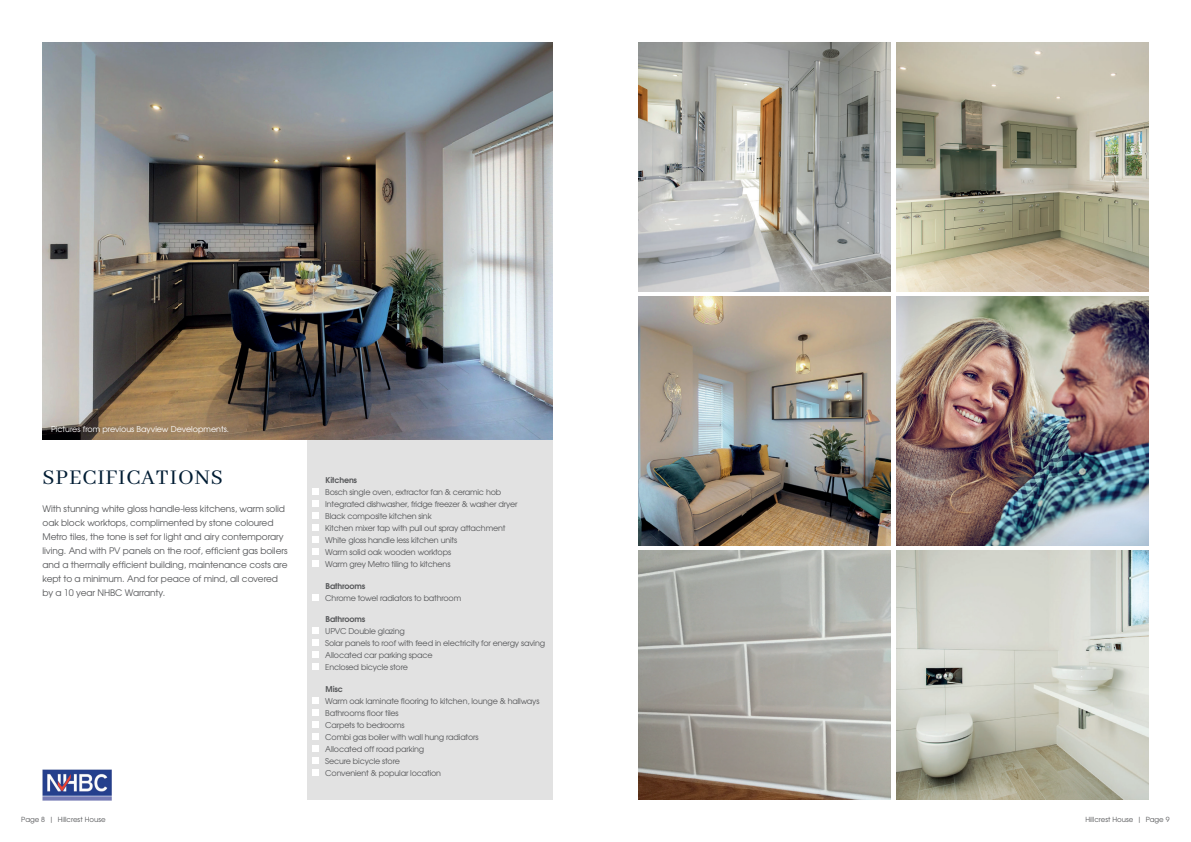
<style>
.page{position:relative;width:1191px;height:842px;background:#fff}
.page>*{position:absolute;margin:0;border:0;box-sizing:border-box;transform-origin:0 0}
.t1{font:23px "Abhaya Libre";letter-spacing:.04em;color:#001c33}
.t2{font:9px/14px "Te X Gyre Adventor";letter-spacing:-.01em;color:#57585a}
.t3{font:8px/12px "Te X Gyre Adventor";letter-spacing:-.02em;color:#57585a}
.t4{font:8px "Te X Gyre Adventor";color:#fff}
.t5{font:700 8px "Te X Gyre Adventor";letter-spacing:-.02em;color:#57585a}
.t6{font:7px "Te X Gyre Adventor";color:#57585a}
</style>
<div class="page">
<div style="left:308px;top:439px;width:245px;height:360px;background:#e2e2e2"></div>
<div style="left:313px;top:488px;width:6px;height:7px;background:#fff"></div>
<div style="left:313px;top:500px;width:6px;height:7px;background:#fff"></div>
<div style="left:313px;top:512px;width:6px;height:7px;background:#fff"></div>
<div style="left:313px;top:524px;width:6px;height:7px;background:#fff"></div>
<div style="left:313px;top:536px;width:6px;height:7px;background:#fff"></div>
<div style="left:313px;top:548px;width:6px;height:7px;background:#fff"></div>
<div style="left:313px;top:560px;width:6px;height:7px;background:#fff"></div>
<div style="left:313px;top:594px;width:6px;height:7px;background:#fff"></div>
<svg style="left:313px;top:628px;width:6px;height:6px"></svg>
<svg style="left:313px;top:640px;width:6px;height:6px"></svg>
<svg style="left:313px;top:652px;width:6px;height:6px"></svg>
<svg style="left:313px;top:664px;width:6px;height:6px"></svg>
<div style="left:313px;top:697px;width:6px;height:7px;background:#fff"></div>
<div style="left:313px;top:709px;width:6px;height:7px;background:#fff"></div>
<div style="left:313px;top:721px;width:6px;height:7px;background:#fff"></div>
<div style="left:313px;top:733px;width:6px;height:7px;background:#fff"></div>
<div style="left:313px;top:745px;width:6px;height:7px;background:#fff"></div>
<div style="left:313px;top:757px;width:6px;height:7px;background:#fff"></div>
<div style="left:313px;top:769px;width:6px;height:7px;background:#fff"></div>
<img style="left:43px;top:43px;width:510px;height:396px">
<img style="left:896px;top:43px;width:252px;height:248px">
<img style="left:638px;top:43px;width:252px;height:248px">
<img style="left:896px;top:296px;width:252px;height:249px">
<img style="left:638px;top:296px;width:252px;height:249px">
<img style="left:896px;top:550px;width:252px;height:249px">
<img style="left:638px;top:550px;width:252px;height:249px">
<img style="left:43px;top:770px;width:69px;height:30px">
<p class="t4" style="left:51px;top:422px;width:180px">Pictures from previous Bayview Developments.</p>
<h1 class="t1" style="left:43px;top:465px;width:182px">SPECIFICATIONS</h1>
<p class="t2" style="left:43px;top:501px;width:247px">With stunning white gloss handle-less kitchens, warm solid oak block worktops, complimented by stone coloured Metro tiles, the tone is set for light and airy contemporary living. And with PV panels on the roof, efficient gas boilers and a thermally efficient building, maintenance costs are kept to a minimum. And for peace of mind, all covered by a 10 year NHBC Warranty.</p>
<p class="t5" style="left:326px;top:473px;width:33px">Kitchens</p>
<p class="t3" style="left:325px;top:486px;width:194px">Bosch single oven, extractor fan &amp; ceramic hob Integrated dishwasher, fridge freezer &amp; washer dryer Black composite kitchen sink<br>Kitchen mixer tap with pull out spray attachment White gloss handle less kitchen units<br>Warm solid oak wooden worktops<br>Warm grey Metro tiling to kitchens</p>
<p class="t5" style="left:326px;top:579px;width:41px">Bathrooms</p>
<p class="t3" style="left:325px;top:591px;width:137px">Chrome towel radiators to bathroom</p>
<p class="t5" style="left:326px;top:612px;width:41px">Bathrooms</p>
<p class="t3" style="left:325px;top:625px;width:221px">UPVC Double glazing<br>Solar panels to roof with feed in electricity for energy saving Allocated car parking space<br>Enclosed bicycle store</p>
<p class="t5" style="left:326px;top:682px;width:19px">Misc</p>
<p class="t3" style="left:325px;top:694px;width:216px">Warm oak laminate flooring to kitchen, lounge &amp; hallways<br>Bathrooms floor tiles<br>Carpets to bedrooms<br>Combi gas boiler with wall hung radiators<br>Allocated off road parking<br>Secure bicycle store<br>Convenient &amp; popular location</p>
<p class="t6" style="left:21px;top:814px;width:86px">Page 8 | Hillcrest House</p>
<p class="t6" style="left:1085px;top:814px;width:86px">Hillcrest House | Page 9</p>
</div>
